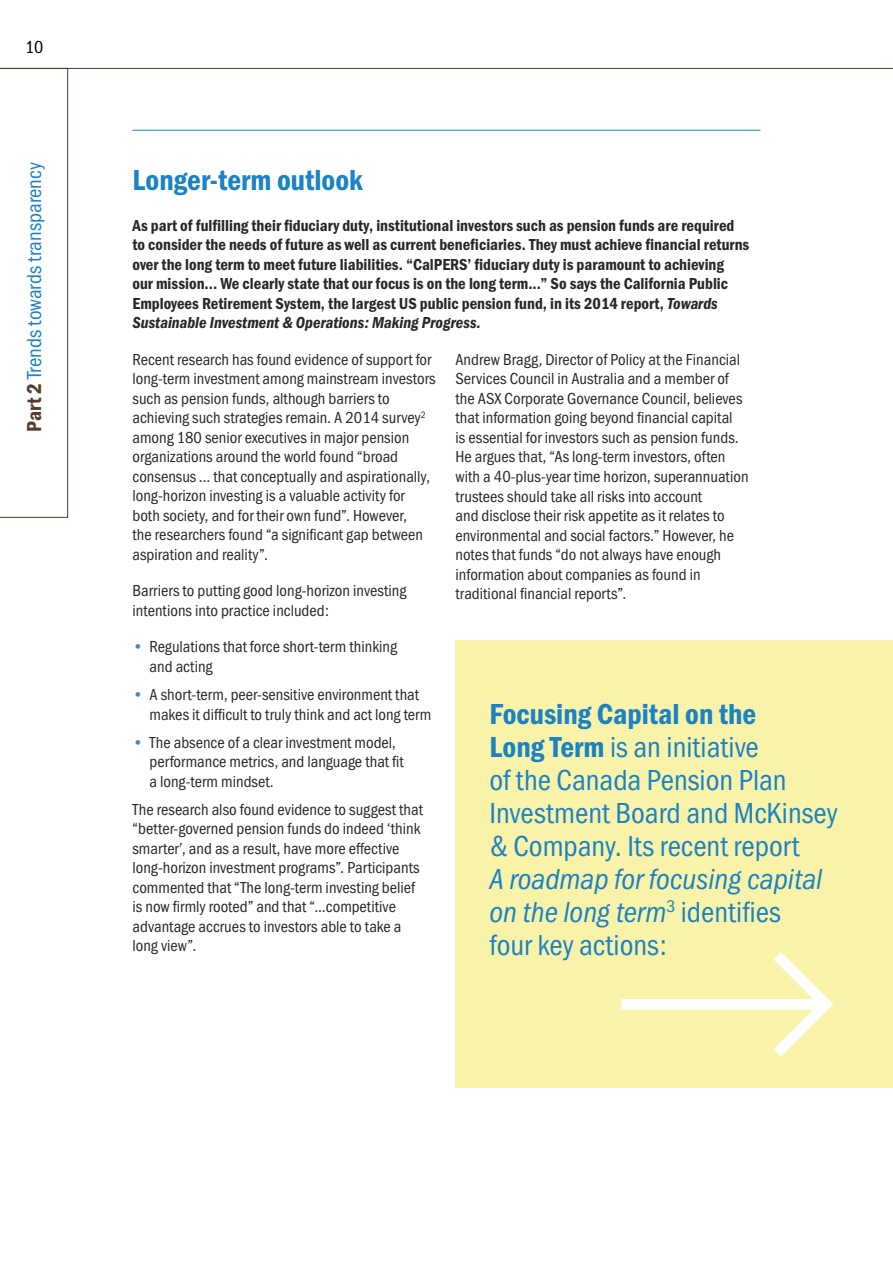
<style>
.page{position:relative;width:893px;height:1263px;background:#fff}
.page>*{position:absolute;margin:0;border:0;box-sizing:border-box;transform-origin:0 0}
.t1{font:30px/33px "Franklin Gothic URW Con Boo";color:#1a82c5}
.t2{font:30px/33px "Franklin Gothic URW Con Boo Ita";color:#1a82c5}
.t3{font:30px "Franklin Gothic URW Con Dem";color:#1a82c5}
.t4{font:21px "Franklin Gothic URW Con Boo";color:#1a82c5}
.t5{font:18px "Franklin Gothic URW Con Boo";color:#000}
.t6{font:16.5px/19.5px "Franklin Gothic URW Con Boo";color:#282827}
.t7{font:16.5px/19.5px "Franklin Gothic URW Con Dem";color:#282827}
.t8{font:16.5px "Franklin Gothic URW Con Dem Ita";color:#282827}
.s1{font-family:"Franklin Gothic URW Con Dem";color:#563b29}
.s2{font-family:"Franklin Gothic URW Con Dem Ita"}
.s3{color:#3287c8}
.s4{font-family:"Franklin Gothic URW Con Dem"}
.s5{font-family:"Franklin Gothic URW Con Boo"}
</style>
<div class="page">
<hr style="left:0;top:68px;width:893px;height:1px;background:#563b29">
<div style="left:455px;top:640px;width:438px;height:447px;background:#f9f3a9"></div>
<svg style="left:0;top:69px;width:68px;height:449px"></svg>
<hr style="left:133px;top:130px;width:627px;height:1px;background:#1a82c5">
<div style="left:621px;top:999px;width:205px;height:11px;background:#fff"></div>
<svg style="left:762px;top:952px;width:71px;height:105px"></svg>
<p class="t5" style="left:25px;top:36px;width:20px">10</p>
<p class="t4" style="left:21px;top:432px;width:271px;rotate:-90deg"><span class="s1">Part 2</span> Trends towards transparency</p>
<h1 class="t3" style="left:133px;top:160px;width:232px">Longer-term outlook</h1>
<p class="t7" style="left:133px;top:215px;width:618px">As part of fulfilling their fiduciary duty, institutional investors such as pension funds are required to consider the needs of future as well as current beneficiaries. They must achieve financial returns over the long term to meet future liabilities. “CalPERS’ fiduciary duty is paramount to achieving<br>our mission... We clearly state that our focus is on the long term...” So says the California Public Employees Retirement System, the largest US public pension fund, in its 2014 report, <span class="s2">Towards</span></p>
<p class="t8" style="left:133px;top:314px;width:350px">Sustainable Investment &amp; Operations: Making Progress.</p>
<p class="t6" style="left:133px;top:349px;width:305px">Recent research has found evidence of support for long-term investment among mainstream investors such as pension funds, although barriers to achieving such strategies remain. A 2014 survey<sup>2 </sup>among 180 senior executives in major pension organizations around the world found “broad consensus ... that conceptually and aspirationally, long-horizon investing is a valuable activity for both society, and for their own fund”. However,<br>the researchers found “a significant gap between aspiration and reality”.</p>
<p class="t6" style="left:133px;top:581px;width:275px">Barriers to putting good long-horizon investing intentions into practice included:</p>
<p class="t6" style="left:150px;top:637px;width:249px;text-indent:-17px"><span class="s3">•</span> Regulations that force short-term thinking and acting</p>
<p class="t6" style="left:150px;top:684px;width:283px;text-indent:-17px"><span class="s3">•</span> A short-term, peer-sensitive environment that makes it difficult to truly think and act long term</p>
<p class="t6" style="left:150px;top:732px;width:256px;text-indent:-17px"><span class="s3">•</span> The absence of a clear investment model, performance metrics, and language that fit a long-term mindset.</p>
<p class="t6" style="left:133px;top:799px;width:292px">The research also found evidence to suggest that “better-governed pension funds do indeed ‘think smarter’, and as a result, have more effective long-horizon investment programs”. Participants commented that “The long-term investing belief is now firmly rooted” and that “...competitive advantage accrues to investors able to take a long view”.</p>
<p class="t6" style="left:455px;top:349px;width:295px">Andrew Bragg, Director of Policy at the Financial Services Council in Australia and a member of the ASX Corporate Governance Council, believes that information going beyond financial capital<br>is essential for investors such as pension funds.<br>He argues that, “As long-term investors, often with a 40-plus-year time horizon, superannuation trustees should take all risks into account<br>and disclose their risk appetite as it relates to environmental and social factors.” However, he notes that funds “do not always have enough information about companies as found in traditional financial reports”.</p>
<h1 class="t3" style="left:489px;top:694px;width:268px">Focusing Capital on the</h1>
<h1 class="t1" style="left:489px;top:730px;width:350px"><span class="s4">Long Term</span> is an initiative<br>of the Canada Pension Plan<br>Investment Board and McKinsey &amp; Company. Its recent report</h1>
<h1 class="t2" style="left:489px;top:863px;width:334px">A roadmap for focusing capital on the long term<sup>3</sup> <span class="s5">identifies</span></h1>
<h1 class="t1" style="left:489px;top:928px;width:179px">four key actions:</h1>
</div>
